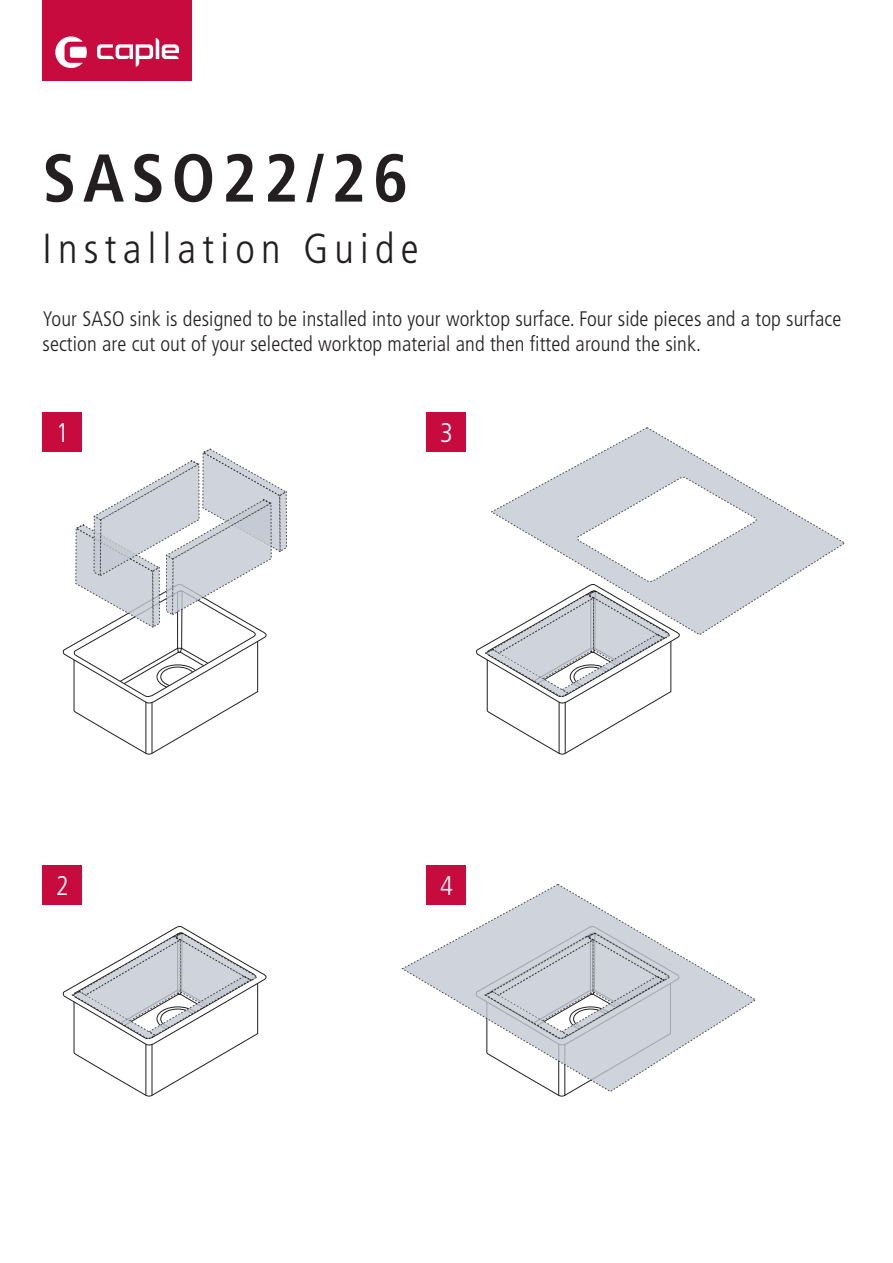
<style>
.page{position:relative;width:893px;height:1263px;background:#fff}
.page>*{position:absolute;margin:0;border:0;box-sizing:border-box;transform-origin:0 0}
.t1{font:700 condensed 67.5px "Frutiger";letter-spacing:.1em;color:#231f20}
.t2{font:300 condensed 42px "Frutiger";letter-spacing:.15em;color:#231f20}
.t3{font:300 condensed 27px "Frutiger";color:#fff}
.t4{font:300 condensed 21px/25.2px "Frutiger";letter-spacing:.005em;color:#231f20}
</style>
<div class="page">
<div style="left:43px;top:0;width:149px;height:81px;background:#c80b3e"></div>
<svg style="left:55px;top:36px;width:32px;height:32px"></svg>
<svg style="left:97px;top:38px;width:82px;height:29px"></svg>
<svg style="left:62px;top:448px;width:225px;height:307px"></svg>
<svg style="left:402px;top:884px;width:354px;height:163px"></svg>
<svg style="left:682px;top:447px;width:163px;height:188px"></svg>
<svg style="left:62px;top:926px;width:205px;height:171px"></svg>
<svg style="left:475px;top:427px;width:207px;height:670px"></svg>
<div style="left:43px;top:412px;width:39px;height:40px;background:#c80b3e"></div>
<div style="left:427px;top:412px;width:39px;height:40px;background:#c80b3e"></div>
<div style="left:43px;top:865px;width:39px;height:40px;background:#c80b3e"></div>
<div style="left:427px;top:865px;width:39px;height:40px;background:#c80b3e"></div>
<h1 class="t1" style="left:43px;top:139px;width:367px">SASO22/26</h1>
<h2 class="t2" style="left:43px;top:231px;width:378px">Installation Guide</h2>
<p class="t4" style="left:43px;top:308px;width:800px">Your SASO sink is designed to be installed into your worktop surface. Four side pieces and a top surface section are cut out of your selected worktop material and then fitted around the sink.</p>
<p class="t3" style="left:56px;top:422px;width:14px">1</p>
<p class="t3" style="left:440px;top:422px;width:14px">3</p>
<p class="t3" style="left:56px;top:875px;width:14px">2</p>
<p class="t3" style="left:440px;top:875px;width:14px">4</p>
</div>
